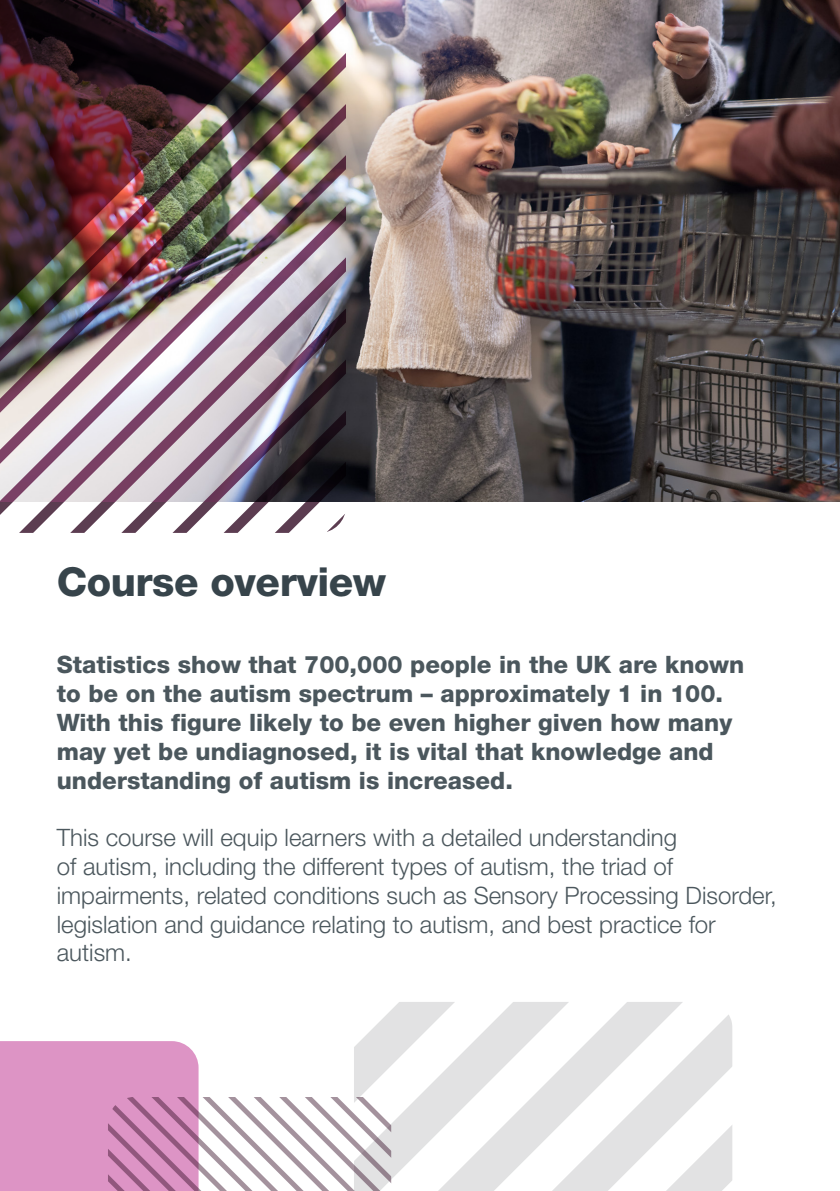
<style>
.page{position:relative;width:840px;height:1191px;background:#fff}
.page>*{position:absolute;margin:0;border:0;box-sizing:border-box;transform-origin:0 0}
.Body_Header__Grey{font:800 40px "Helvetica Neue LT Pro";letter-spacing:-.01em;color:#37444b}
.Body_Subheader__Turq{font:300 24px/28.8px "Helvetica Neue LT Pro";color:#4b575d}
.Body_Subheader__Turq-2{font:800 24px/28.8px "Helvetica Neue LT Pro";color:#4b575d}
</style>
<div class="page">
<img style="left:346px;top:0;width:493px;height:502px">
<svg style="left:505px;top:1002px;width:177px;height:8px"></svg>
<svg style="left:455px;top:1010px;width:277px;height:181px"></svg>
<svg style="left:476px;top:1124px;width:256px;height:67px"></svg>
<img style="left:0;top:0;width:346px;height:533px">
<svg style="left:0;top:1002px;width:455px;height:189px"></svg>
<p class="Body_Header__Grey" style="left:57px;top:558px;width:331px">Course overview</p>
<p class="Body_Subheader__Turq-2" style="left:57px;top:650px;width:688px">Statistics show that 700,000 people in the UK are known to be on the autism spectrum – approximately 1 in 100.<br>With this figure likely to be even higher given how many may yet be undiagnosed, it is vital that knowledge and understanding of autism is increased.</p>
<p class="Body_Subheader__Turq" style="left:57px;top:822px;width:721px">This course will equip learners with a detailed understanding<br>of autism, including the different types of autism, the triad of impairments, related conditions such as Sensory Processing Disorder, legislation and guidance relating to autism, and best practice for autism.</p>
</div>
